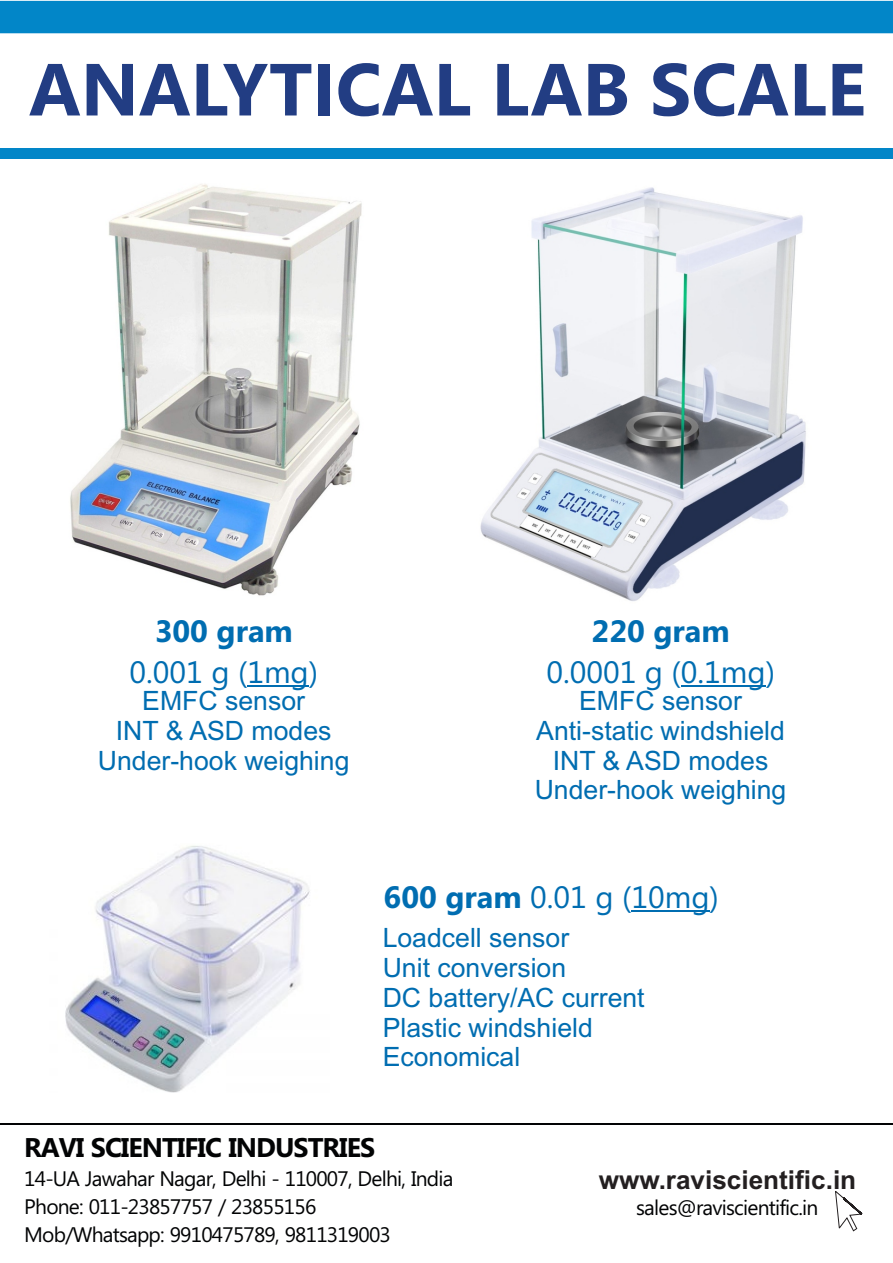
<style>
.page{position:relative;width:893px;height:1263px;background:#fff}
.page>*{position:absolute;margin:0;border:0;box-sizing:border-box;transform-origin:0 0}
.t1{font:700 73.65px "Gisha";color:#223d83}
.t2{font:30.9px "Ebrima";color:#006db1}
.t3{font:700 30.9px "Ebrima";color:#006db1}
.t4{font:700 27px "Ebrima";letter-spacing:-.035em;color:#020304}
.t5{font:26.7px/29.7px "Arial";color:#006db1;text-align:center}
.t6{font:700 26.1px "Arial";color:#231f20}
.t7{font:21px/27.9px "Ebrima";letter-spacing:-.035em;color:#020304}
.s1{font-weight:700}
</style>
<div class="page">
<svg style="left:835px;top:1191px;width:27px;height:41px"></svg>
<hr style="left:0;top:1123px;width:893px;height:1px;background:#020304">
<div style="left:0;top:148px;width:893px;height:10px;background:#0286c8"></div>
<hr style="left:247px;top:685px;width:62px;height:2px;background:#006db1">
<img style="left:70px;top:184px;width:292px;height:412px">
<img style="left:480px;top:187px;width:326px;height:414px">
<hr style="left:681px;top:685px;width:85px;height:2px;background:#006db1">
<div style="left:0;top:1px;width:893px;height:32px;background:#0286c8"></div>
<img style="left:65px;top:846px;width:245px;height:246px">
<hr style="left:631px;top:911px;width:78px;height:1px;background:#006db1">
<h1 class="t1" style="left:29px;top:60px;width:838px">ANALYTICAL LAB SCALE</h1>
<p class="t3" style="left:155px;top:619px;width:140px">300 gram</p>
<p class="t2" style="left:130px;top:660px;width:190px">0.001 g (1mg)</p>
<p class="t5" style="left:98px;top:688px;width:253px">EMFC sensor<br>INT &amp; ASD modes<br>Under-hook weighing</p>
<p class="t3" style="left:592px;top:619px;width:140px">220 gram</p>
<p class="t2" style="left:546px;top:660px;width:230px">0.0001 g (0.1mg)</p>
<p class="t5" style="left:535px;top:688px;width:253px">EMFC sensor<br>Anti-static windshield<br>INT &amp; ASD modes<br>Under-hook weighing</p>
<p class="t2" style="left:384px;top:885px;width:337px"><span class="s1">600 gram</span> 0.01 g (10mg)</p>
<p class="t5" style="left:383px;top:926px;width:263px;text-align:left">Loadcell sensor<br>Unit conversion<br>DC battery/AC current<br>Plastic windshield<br>Economical</p>
<p class="t4" style="left:24px;top:1137px;width:352px">RAVI SCIENTIFIC INDUSTRIES</p>
<p class="t7" style="left:24px;top:1167px;width:431px">14-UA Jawahar Nagar, Delhi - 110007, Delhi, India<br>Phone: 011-23857757 / 23855156<br>Mob/Whatsapp: 9910475789, 9811319003</p>
<p class="t6" style="left:599px;top:1169px;width:259px">www.raviscientific.in</p>
<p class="t7" style="left:636px;top:1196px;width:184px">sales@raviscientific.in</p>
</div>
